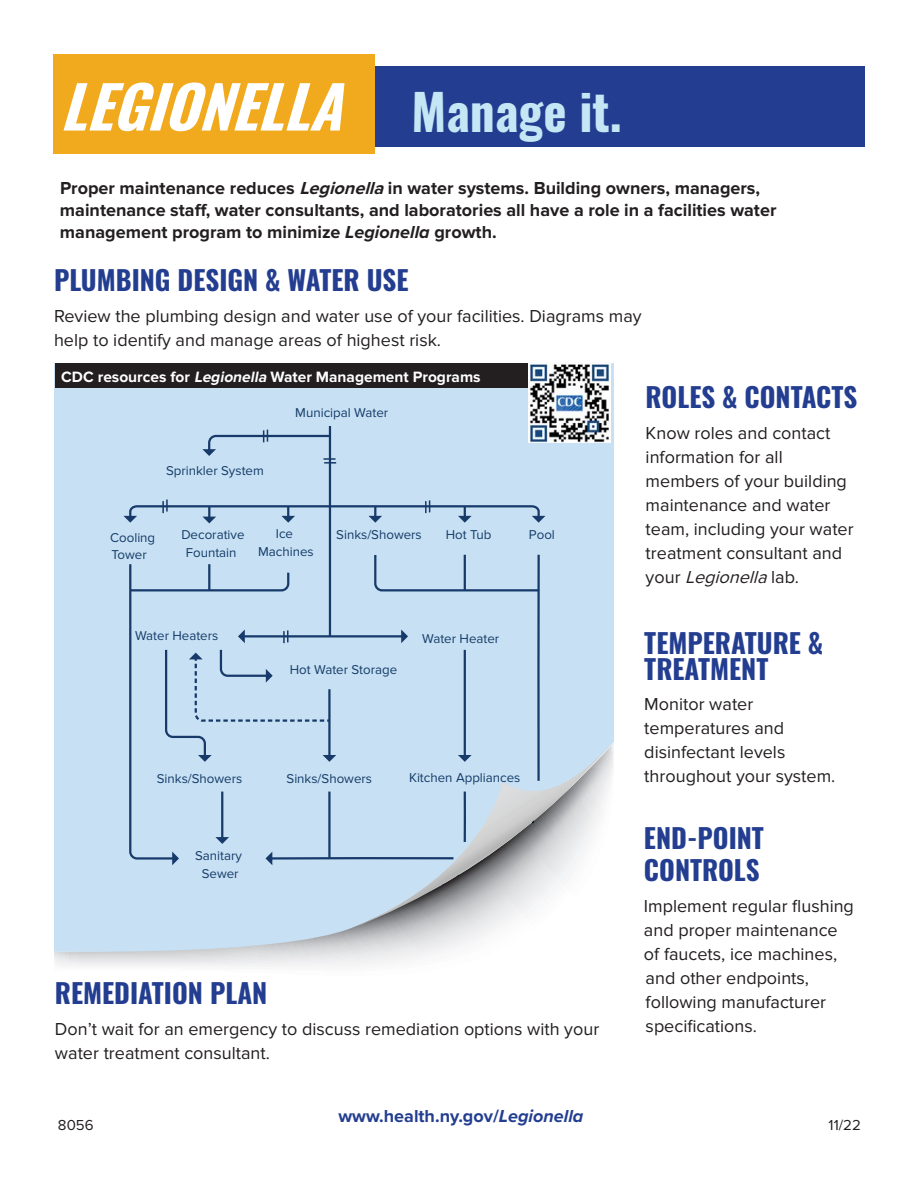
<style>
.page{position:relative;width:918px;height:1188px;background:#fff}
.page>*{position:absolute;margin:0;border:0;box-sizing:border-box;transform-origin:0 0}
.t1{font:italic 700 58.5px "Oswald";color:#fff}
.t2{font:700 49.5px "Oswald";color:#c4e6f5}
.t3{font:700 27px/25.5px "Oswald";color:#233e90}
.t4{font:18px/24px "Proxima Nova";color:#231f20}
.t5{font:700 18px/21.6px "Proxima Nova";color:#231f20}
.t6{font:700 18px "Proxima Nova";color:#233e90}
.t7{font:700 15.6px "Proxima Nova";color:#fff}
.t8{font:15px "Proxima Nova";color:#231f20}
.t9{font:13.35px/18px "Proxima Nova";color:#153c69;text-align:center}
.s1{font-style:italic}
</style>
<div class="page">
<div style="left:174px;top:66px;width:691px;height:81px;background:#233e90"></div>
<div style="left:53px;top:54px;width:322px;height:99px;background:#f1aa1e"></div>
<svg style="left:54px;top:957px;width:359px;height:9px"></svg>
<svg style="left:54px;top:363px;width:559px;height:594px;background:#cae0f2"></svg>
<svg style="left:349px;top:740px;width:264px;height:189px"></svg>
<hr style="left:329px;top:426px;width:2px;height:210px;background:#173a6a">
<svg style="left:190px;top:430px;width:146px;height:51px;background:#bad4e9"></svg>
<svg style="left:109px;top:500px;width:436px;height:42px;background:#b8d1e7"></svg>
<svg style="left:85px;top:552px;width:456px;height:339px;background:#bbd4e8"></svg>
<div style="left:55px;top:363px;width:511px;height:25px;background:#231f20"></div>
<img style="left:529px;top:363px;width:81px;height:79px">
<p class="t1" style="left:60px;top:76px;width:311px">LEGIONELLA</p>
<p class="t2" style="left:412px;top:86px;width:212px">Manage it.</p>
<p class="t5" style="left:60px;top:178px;width:718px">Proper maintenance reduces <span class="s1">Legionella</span>in water systems. Building owners, managers, maintenance staff, water consultants, and laboratories all have a role in a facilities water management program to minimize <span class="s1">Legionella</span> growth.</p>
<p class="t3" style="left:54px;top:269px;width:356px">PLUMBING DESIGN &amp; WATER USE</p>
<p class="t4" style="left:54px;top:304px;width:589px">Review the plumbing design and water use of your facilities. Diagrams may help to identify and manage areas of highest risk.</p>
<p class="t7" style="left:61px;top:368px;width:421px">CDC resources for <span class="s1">Legionella</span> Water Management Programs</p>
<p class="t9" style="left:166px;top:462px;width:99px">Sprinkler System</p>
<p class="t9" style="left:295px;top:404px;width:94px">Municipal Water</p>
<p class="t9" style="left:110px;top:529px;width:47px;line-height:16.8px;text-align:left">Cooling<br>Tower</p>
<p class="t9" style="left:181px;top:526px;width:65px">Decorative<br>Fountain</p>
<p class="t9" style="left:258px;top:525px;width:57px">Ice<br>Machines</p>
<p class="t9" style="left:336px;top:526px;width:87px">Sinks/Showers</p>
<p class="t9" style="left:446px;top:526px;width:47px">Hot Tub</p>
<p class="t9" style="left:529px;top:526px;width:27px">Pool</p>
<p class="t9" style="left:135px;top:627px;width:85px">Water Heaters</p>
<p class="t9" style="left:290px;top:661px;width:109px">Hot Water Storage</p>
<p class="t9" style="left:422px;top:630px;width:79px">Water Heater</p>
<p class="t9" style="left:157px;top:770px;width:87px">Sinks/Showers</p>
<p class="t9" style="left:287px;top:770px;width:87px">Sinks/Showers</p>
<p class="t9" style="left:409px;top:769px;width:113px">Kitchen Appliances</p>
<p class="t9" style="left:195px;top:848px;width:48px;line-height:17.2px">Sanitary<br>Sewer</p>
<p class="t3" style="left:55px;top:982px;width:214px">REMEDIATION PLAN</p>
<p class="t4" style="left:55px;top:1017px;width:546px">Don’t wait for an emergency to discuss remediation options with your water treatment consultant.</p>
<p class="t3" style="left:646px;top:386px;width:213px">ROLES &amp; CONTACTS</p>
<p class="t4" style="left:646px;top:421px;width:210px">Know roles and contact information for all members of your building maintenance and water team, including your water treatment consultant and y o u r <span class="s1">Legionella</span>l a b .</p>
<p class="t3" style="left:644px;top:632px;width:180px">TEMPERATURE &amp;<br>TREATMENT</p>
<p class="t4" style="left:644px;top:693px;width:193px">Monitor water temperatures and disinfectant levels throughout your system.</p>
<p class="t3" style="left:644px;top:823px;width:121px;line-height:32.4px">END-POINT<br>CONTROLS</p>
<p class="t4" style="left:644px;top:894px;width:211px">Implement regular flushing and proper maintenance of faucets, ice machines, and other endpoints, following manufacturer specifications.</p>
<p class="t8" style="left:58px;top:1116px;width:37px">8056</p>
<p class="t6" style="left:338px;top:1105px;width:247px">www.health.ny.gov/<span class="s1">Legionella</span></p>
<p class="t8" style="left:829px;top:1116px;width:34px">11/22</p>
</div>
